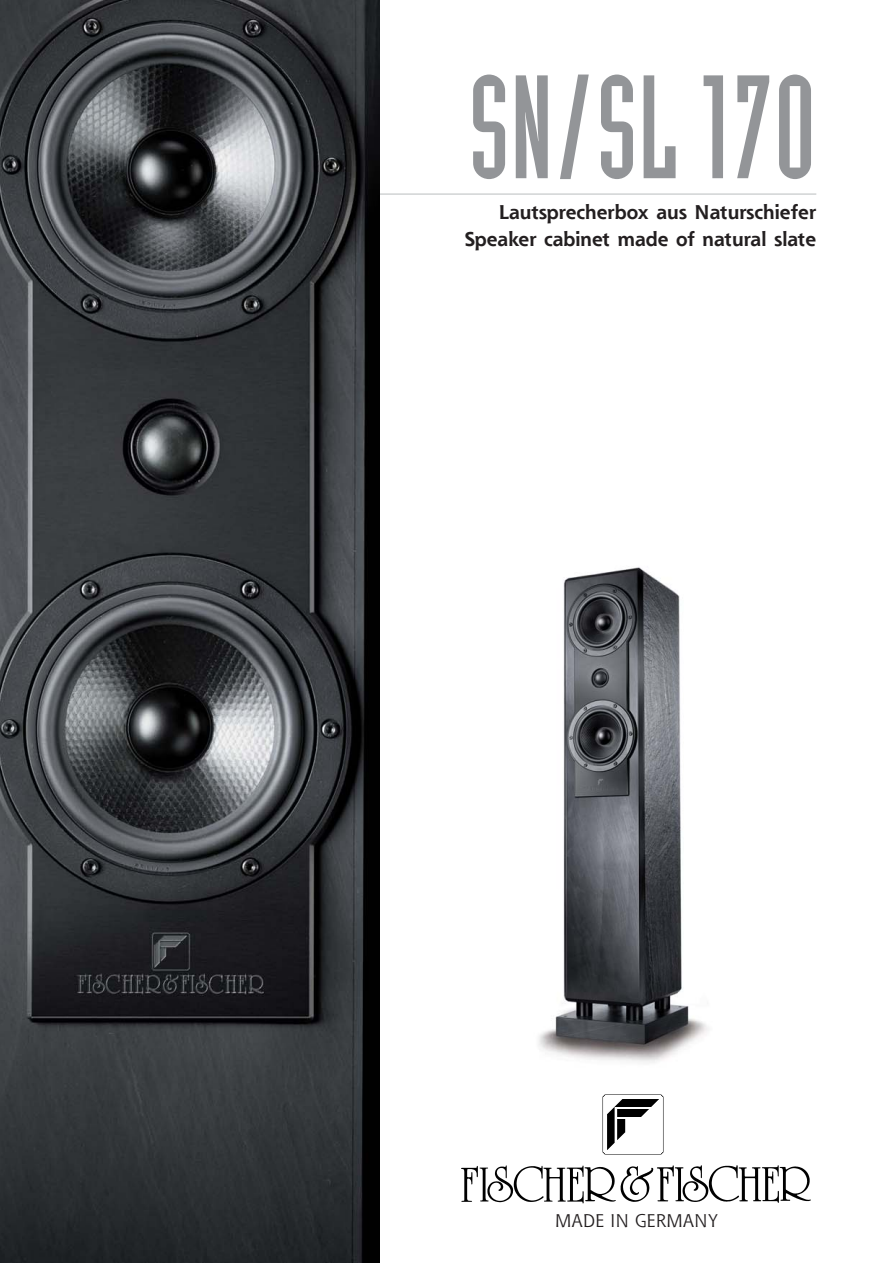
<style>
.page{position:relative;width:893px;height:1263px;background:#fff}
.page>*{position:absolute;margin:0;border:0;box-sizing:border-box;transform-origin:0 0}
.t1{font:144px "Industria Solid";color:#939598}
.t2{font:700 19.5px/27px "Shannon";color:#231f20;text-align:right}
.t3{font:18px "Shannon";color:#231f20}
</style>
<div class="page">
<hr style="left:59px;top:193px;width:757px;height:2px;background:#d1d3d4">
<img style="left:0;top:0;width:379px;height:1263px">
<img style="left:461px;top:1165px;width:350px;height:39px">
<img style="left:602px;top:1094px;width:62px;height:61px">
<img style="left:538px;top:567px;width:170px;height:496px">
<h1 class="t1" style="left:468px;top:75px;width:350px">SN/SL 170</h1>
<p class="t2" style="left:465px;top:201px;width:353px">Lautsprecherbox aus Naturschiefer<br>Speaker cabinet made of natural slate</p>
<p class="t3" style="left:555px;top:1213px;width:164px">MADE IN GERMANY</p>
</div>
